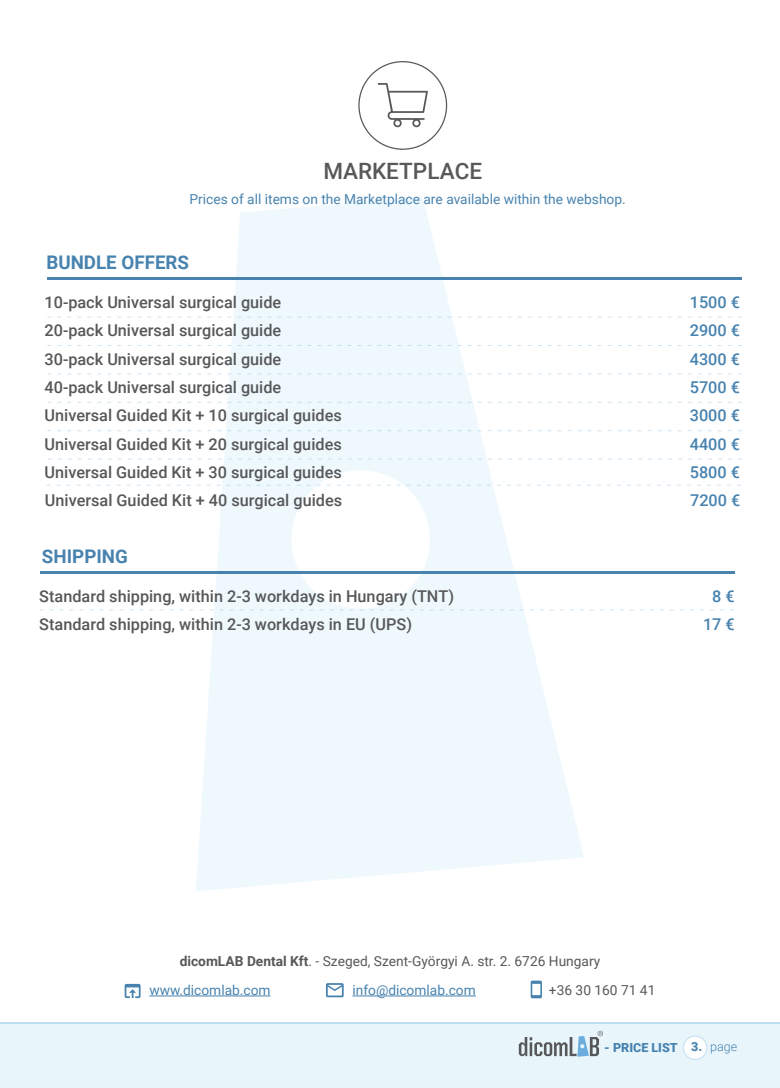
<style>
.page{position:relative;width:780px;height:1088px;background:#fff}
.page>*{position:absolute;margin:0;border:0;box-sizing:border-box;transform-origin:0 0}
.t1{font:500 22.5px "Roboto";color:#585858}
.t2{font:700 18.75px "Roboto";color:#4883af}
.t3{font:500 16.25px/28.4px "Roboto";color:#57585a}
.t4{font:500 16.25px/28.4px "Roboto";color:#4883af;text-align:center}
.t5{font:13.75px "Roboto";color:#4883af}
.t6{font:13.75px "Roboto";color:#57585a}
.t7{font:13.75px "Roboto";color:#585858}
.t8{font:900 12.5px "Roboto";color:#4883af}
.s1{font-weight:700}
.s2{font-weight:300}
</style>
<div class="page">
<svg style="left:196px;top:197px;width:388px;height:694px;fill:#eff9fd"></svg>
<hr style="left:149px;top:995px;width:121px;height:1px;background:#4883af">
<svg style="left:125px;top:984px;width:15px;height:14px"></svg>
<hr style="left:352px;top:995px;width:124px;height:1px;background:#4883af">
<svg style="left:326px;top:983px;width:17px;height:14px"></svg>
<svg style="left:530px;top:980px;width:12px;height:18px"></svg>
<div style="left:0;top:1022px;width:780px;height:66px;background:#e8f6fc"></div>
<hr style="left:0;top:1022px;width:780px;height:2px;background:#6bacde">
<div style="left:682px;top:1035px;width:25px;height:25px;background:#fff;border-radius:50%"></div>
<div style="left:682px;top:1035px;width:25px;height:25px;border:1px solid #6bacde;border-radius:50%"></div>
<svg style="left:519px;top:1031px;width:84px;height:26px"></svg>
<svg style="left:40px;top:609px;width:694px;height:1px"></svg>
<hr style="left:40px;top:571px;width:694px;height:2px;background:#4883af">
<svg style="left:47px;top:485px;width:694px;height:1px"></svg>
<svg style="left:48px;top:459px;width:694px;height:1px"></svg>
<svg style="left:47px;top:317px;width:695px;height:1px"></svg>
<svg style="left:47px;top:430px;width:695px;height:1px"></svg>
<svg style="left:47px;top:402px;width:695px;height:1px"></svg>
<svg style="left:47px;top:373px;width:695px;height:1px"></svg>
<svg style="left:47px;top:345px;width:695px;height:1px"></svg>
<hr style="left:47px;top:277px;width:694px;height:2px;background:#4883af">
<svg style="left:377px;top:83px;width:51px;height:45px"></svg>
<h1 class="t1" style="left:323px;top:155px;width:160px">MARKETPLACE</h1>
<p class="t5" style="left:189px;top:189px;width:437px">Prices of all items on the Marketplace are available within the webshop.</p>
<p class="t2" style="left:46px;top:249px;width:144px">BUNDLE OFFERS</p>
<p class="t3" style="left:45px;top:287px;width:299px">10-pack Universal surgical guide 20-pack Universal surgical guide 30-pack Universal surgical guide 40-pack Universal surgical guide Universal Guided Kit + 10 surgical guides Universal Guided Kit + 20 surgical guides Universal Guided Kit + 30 surgical guides</p>
<p class="t4" style="left:689px;top:287px;width:52px;text-align:justify">1500 € 2900 € 4300 € 5700 € 3000 € 4400 € 5800 €</p>
<p class="t3" style="left:45px;top:486px;width:299px">Universal Guided Kit + 40 surgical guides</p>
<p class="t4" style="left:690px;top:486px;width:52px">7200 €</p>
<p class="t2" style="left:42px;top:543px;width:87px">SHIPPING</p>
<p class="t3" style="left:39px;top:581px;width:416px">Standard shipping, within 2-3 workdays in Hungary (TNT)<br>Standard shipping, within 2-3 workdays in EU (UPS)</p>
<p class="t4" style="left:703px;top:581px;width:33px">8 €<br>17 €</p>
<p class="t6" style="left:180px;top:952px;width:422px"><span class="s1">dicomLAB Dental Kft</span>. - Szeged, Szent-Györgyi A. str. 2. 6726 Hungary</p>
<p class="t5" style="left:149px;top:980px;width:123px">www.dicomlab.com</p>
<p class="t5" style="left:352px;top:980px;width:125px">info@dicomlab.com</p>
<p class="t7" style="left:549px;top:980px;width:108px">+36 30 160 71 41</p>
<p class="t8" style="left:604px;top:1039px;width:134px">- PRICE LIST 3. <span class="s2">page</span></p>
</div>
